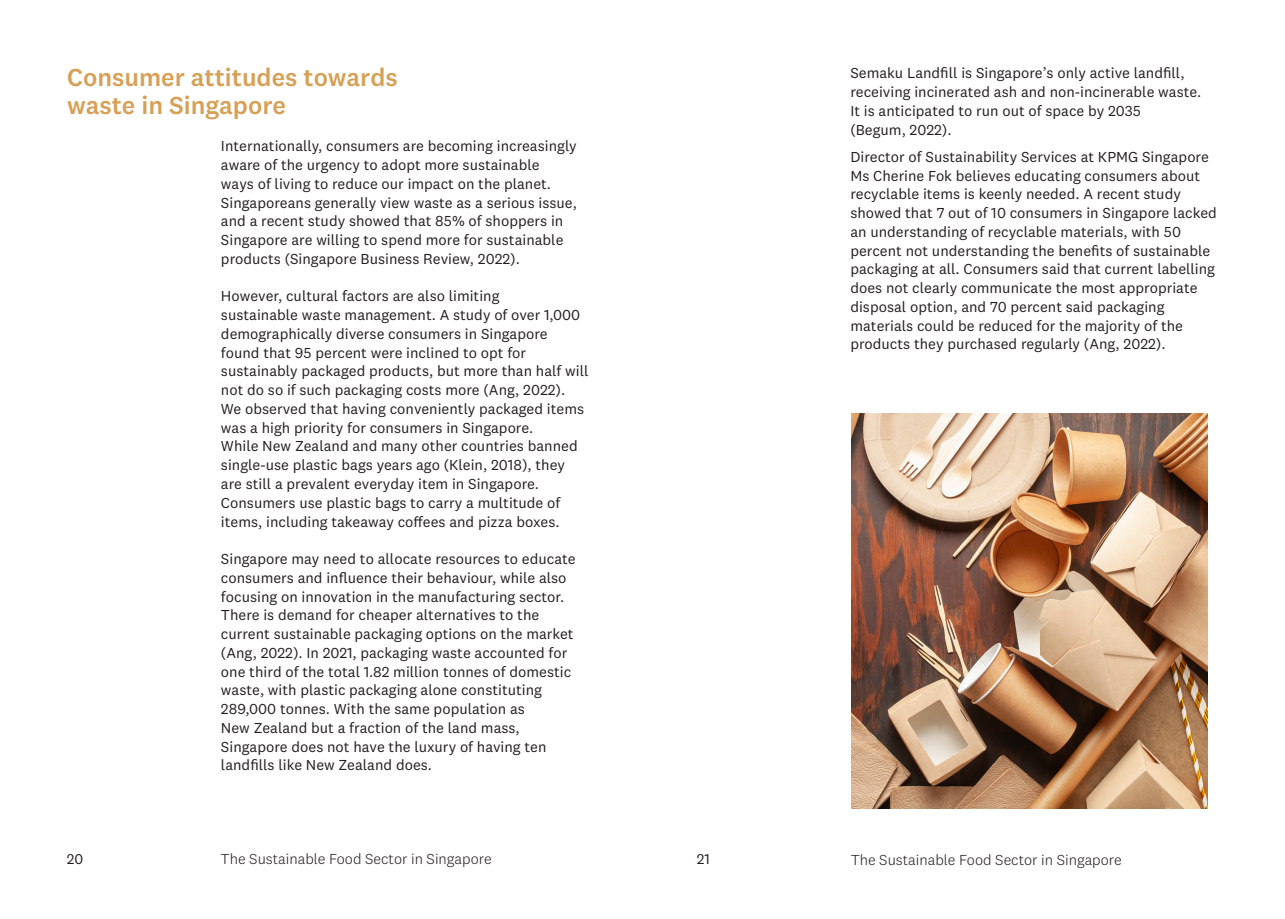
<style>
.page{position:relative;width:1285px;height:919px;background:#fff}
.page>*{position:absolute;margin:0;border:0;box-sizing:border-box;transform-origin:0 0}
.Paragraph_Style_1{font:500 25.5px/27.8px "National 2";color:#d6a056}
.Body{font:15px/18.8px "National 2";color:#231f20}
.t1{font:300 15px "National 2";color:#231f20}
.t2{font:14.7px "National 2";color:#231f20}
</style>
<div class="page">
<img style="left:851px;top:414px;width:355px;height:394px">
<p class="Paragraph_Style_1" style="left:67px;top:63px;width:332px">Consumer attitudes towards waste in Singapore</p>
<p class="Body" style="left:221px;top:137px;width:357px">Internationally, consumers are becoming increasingly aware of the urgency to adopt more sustainable<br>ways of living to reduce our impact on the planet.<br>Singaporeans generally view waste as a serious issue, and a recent study showed that 85% of shoppers in Singapore are willing to spend more for sustainable products (Singapore Business Review, 2022).</p>
<p class="Body" style="left:221px;top:287px;width:369px">However, cultural factors are also limiting<br>sustainable waste management. A study of over 1,000 demographically diverse consumers in Singapore found that 95 percent were inclined to opt for sustainably packaged products, but more than half will not do so if such packaging costs more (Ang, 2022).<br>We observed that having conveniently packaged items was a high priority for consumers in Singapore.<br>While New Zealand and many other countries banned single-use plastic bags years ago (Klein, 2018), they are still a prevalent everyday item in Singapore.<br>Consumers use plastic bags to carry a multitude of items, including takeaway coffees and pizza boxes.</p>
<p class="Body" style="left:221px;top:549px;width:356px">Singapore may need to allocate resources to educate consumers and influence their behaviour, while also focusing on innovation in the manufacturing sector.<br>There is demand for cheaper alternatives to the current sustainable packaging options on the market (Ang, 2022). In 2021, packaging waste accounted for one third of the total 1.82 million tonnes of domestic waste, with plastic packaging alone constituting 289,000 tonnes. With the same population as<br>New Zealand but a fraction of the land mass, Singapore does not have the luxury of having ten landfills like New Zealand does.</p>
<p class="Body" style="left:850px;top:64px;width:352px">Semaku Landfill is Singapore’s only active landfill, receiving incinerated ash and non-incinerable waste.<br>It is anticipated to run out of space by 2035<br>(Begum, 2022).</p>
<p class="Body" style="left:850px;top:147px;width:368px">Director of Sustainability Services at KPMG Singapore Ms Cherine Fok believes educating consumers about recyclable items is keenly needed. A recent study showed that 7 out of 10 consumers in Singapore lacked an understanding of recyclable materials, with 50 percent not understanding the benefits of sustainable packaging at all. Consumers said that current labelling does not clearly communicate the most appropriate disposal option, and 70 percent said packaging materials could be reduced for the majority of the products they purchased regularly (Ang, 2022).</p>
<p class="t2" style="left:67px;top:850px;width:18px">20</p>
<p class="t1" style="left:221px;top:849px;width:272px">The Sustainable Food Sector in Singapore</p>
<p class="t2" style="left:696px;top:850px;width:15px">21</p>
<p class="t1" style="left:850px;top:851px;width:272px">The Sustainable Food Sector in Singapore</p>
</div>
